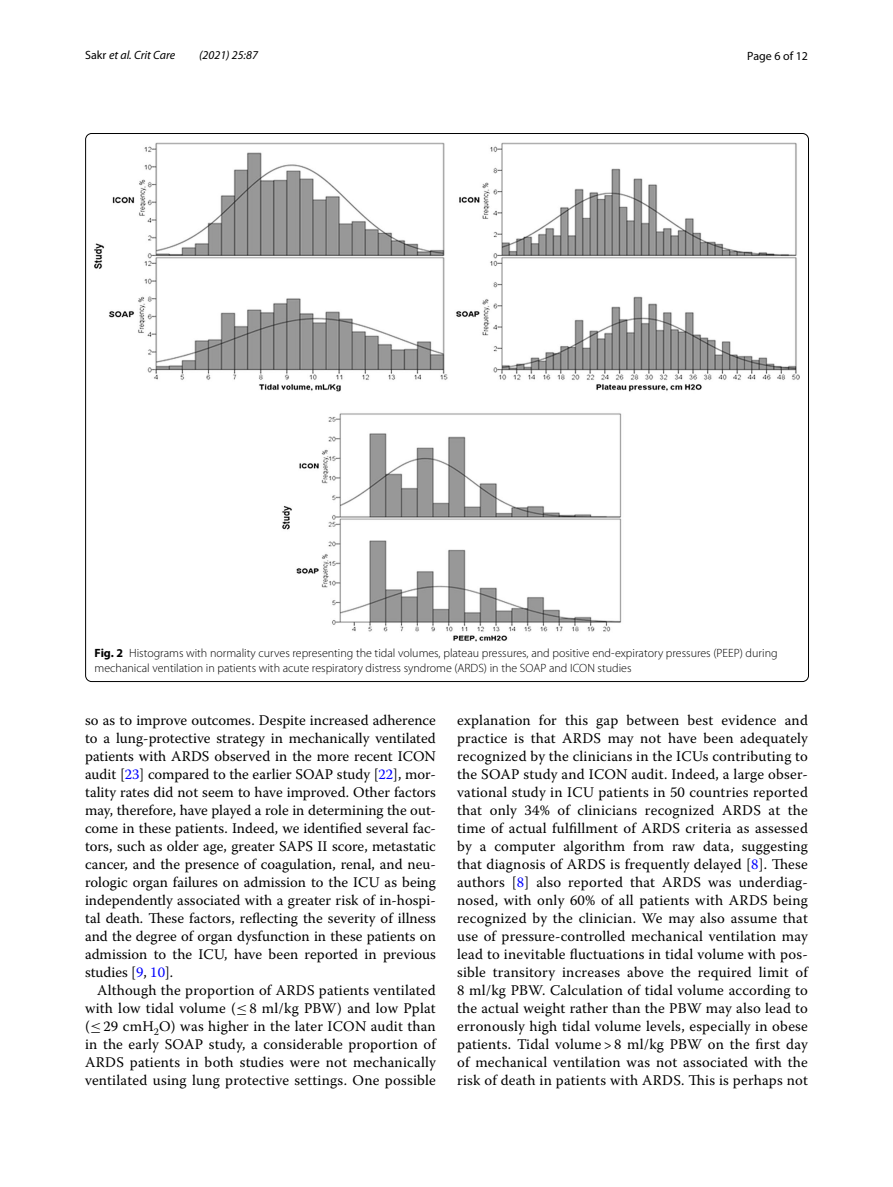
<style>
.page{position:relative;width:893px;height:1187px;background:#fff}
.page>*{position:absolute;margin:0;border:0;box-sizing:border-box;transform-origin:0 0}
.t1{font:14.7px/18px "Warnock Pro";letter-spacing:.015em;color:#000;text-align:justify}
.t2{font:300 12px/15px "Myriad Pro";color:#000}
.t3{font:italic 12px "Myriad Pro";color:#000}
.t4{font:12px "Myriad Pro";color:#000}
.s1{font-style:normal}
.s2{font-weight:700}
.s3{color:#00f}
.s4{font-family:"MTSY"}
</style>
<div class="page">
<img style="left:94px;top:142px;width:706px;height:499px">
<p class="t3" style="left:85px;top:48px;width:92px"><span class="s1">Sakr</span> et al. Crit Care</p>
<p class="t3" style="left:199px;top:48px;width:60px">(2021) 25:87</p>
<p class="t4" style="left:747px;top:48px;width:62px">Page 6 of 12</p>
<p class="t2" style="left:95px;top:645px;width:684px"><span class="s2">Fig. 2</span> Histograms with normality curves representing the tidal volumes, plateau pressures, and positive end-expiratory pressures (PEEP) during mechanical ventilation in patients with acute respiratory distress syndrome (ARDS) in the SOAP and ICON studies</p>
<p class="t1" style="left:85px;top:710px;width:352px">so as to improve outcomes. Despite increased adherence to a lung-protective strategy in mechanically ventilated patients with ARDS observed in the more recent ICON audit [<span class="s3">23</span>] compared to the earlier SOAP study [<span class="s3">22</span>], mor&shy;tality rates did not seem to have improved. Other factors may, therefore, have played a role in determining the out&shy;come in these patients. Indeed, we identified several fac&shy;tors, such as older age, greater SAPS II score, metastatic cancer, and the presence of coagulation, renal, and neu&shy;rologic organ failures on admission to the ICU as being independently associated with a greater risk of in-hospi&shy;tal death. These factors, reflecting the severity of illness and the degree of organ dysfunction in these patients on admission to the ICU, have been reported in previous studies [<span class="s3">9</span>, <span class="s3">10</span>].</p>
<p class="t1" style="left:85px;top:980px;width:352px;text-indent:12px">Although the proportion of ARDS patients ventilated with low tidal volume (<span class="s4">≤</span> 8 ml/kg PBW) and low Pplat (<span class="s4">≤</span> 29 cmH<sub>2</sub>O) was higher in the later ICON audit than in the early SOAP study, a considerable proportion of ARDS patients in both studies were not mechanically ventilated using lung protective settings. One possible</p>
<p class="t1" style="left:457px;top:710px;width:352px">explanation for this gap between best evidence and practice is that ARDS may not have been adequately recognized by the clinicians in the ICUs contributing to the SOAP study and ICON audit. Indeed, a large obser&shy;vational study in ICU patients in 50 countries reported that only 34% of clinicians recognized ARDS at the time of actual fulfillment of ARDS criteria as assessed by a computer algorithm from raw data, suggesting that diagnosis of ARDS is frequently delayed [<span class="s3">8</span>]. These authors [<span class="s3">8</span>] also reported that ARDS was underdiag&shy;nosed, with only 60% of all patients with ARDS being recognized by the clinician. We may also assume that use of pressure-controlled mechanical ventilation may lead to inevitable fluctuations in tidal volume with pos&shy;sible transitory increases above the required limit of 8 ml/kg PBW. Calculation of tidal volume according to the actual weight rather than the PBW may also lead to erronously high tidal volume levels, especially in obese patients. Tidal volume &gt; 8 ml/kg PBW on the first day of mechanical ventilation was not associated with the risk of death in patients with ARDS. This is perhaps not</p>
</div>
